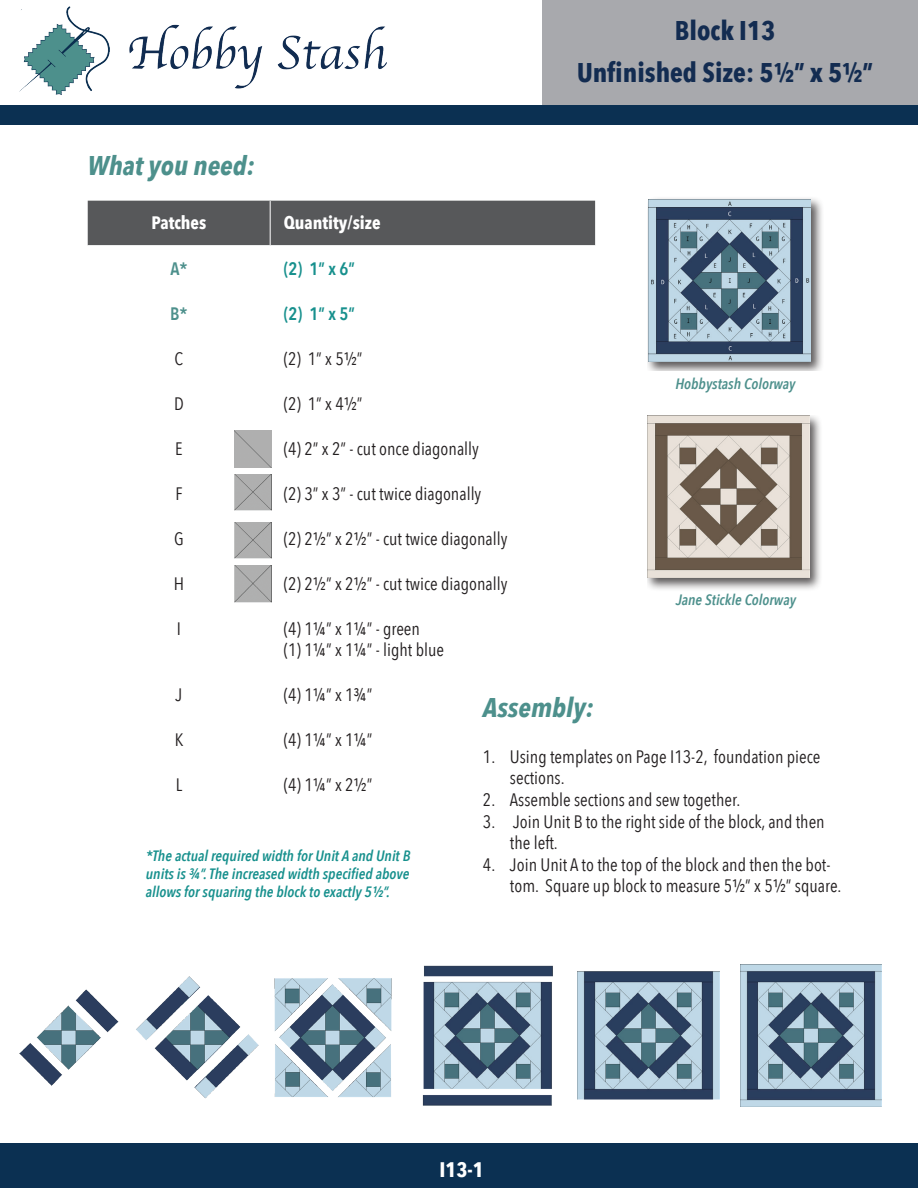
<style>
.page{position:relative;width:918px;height:1188px;background:#fff}
.page>*{position:absolute;margin:0;border:0;box-sizing:border-box;transform-origin:0 0}
.t1{font:700 27px/42px "Avenir Next Condensed";color:#132c51;text-align:center}
.t2{font:italic 700 27px "Avenir Next Condensed";color:#4d908c}
.t3{font:700 21px "Avenir Next Condensed";color:#fff}
.t4{font:18px/21.6px "Avenir Next Condensed";color:#231f20}
.t5{font:700 18px "Avenir Next Condensed";color:#fff}
.t6{font:600 18px "Avenir Next Condensed";color:#17908d}
.t7{font:600 18px "Avenir Next Condensed";color:#4d908c}
.t8{font:italic 600 15px/18px "Avenir Next Condensed";color:#17908d;text-align:justify}
.t9{font:italic 600 15px "Avenir Next Condensed";color:#4d908c}
</style>
<div class="page">
<div style="left:0;top:1144px;width:918px;height:44px;background:#0b3052"></div>
<div style="left:0;top:105px;width:918px;height:19px;background:#0b3052"></div>
<div style="left:88px;top:201px;width:507px;height:44px;background:#57585a"></div>
<hr style="left:270px;top:201px;width:1px;height:44px;background:#fff">
<div style="left:647px;top:196px;width:177px;height:175px;background:#231f20;opacity:.75"></div>
<img style="left:648px;top:199px;width:162px;height:162px">
<div style="left:647px;top:416px;width:176px;height:176px;background:#231f20;opacity:.75"></div>
<img style="left:647px;top:416px;width:162px;height:162px">
<img style="left:19px;top:6px;width:368px;height:89px">
<div style="left:542px;top:0;width:376px;height:105px;background:#a8a9ad"></div>
<img style="left:578px;top:971px;width:142px;height:129px">
<img style="left:422px;top:965px;width:131px;height:141px">
<img style="left:740px;top:965px;width:142px;height:142px">
<img style="left:234px;top:430px;width:38px;height:38px">
<img style="left:274px;top:978px;width:118px;height:120px">
<img style="left:234px;top:474px;width:38px;height:37px">
<img style="left:234px;top:522px;width:38px;height:37px">
<img style="left:234px;top:566px;width:38px;height:36px">
<img style="left:139px;top:976px;width:120px;height:123px">
<img style="left:19px;top:989px;width:120px;height:97px">
<h1 class="t1" style="left:577px;top:9px;width:298px">Block I13<br>Unfinished Size: 5½” x 5½”</h1>
<h1 class="t2" style="left:87px;top:149px;width:169px">What you need:</h1>
<p class="t5" style="left:152px;top:212px;width:56px">Patches</p>
<p class="t5" style="left:284px;top:212px;width:98px">Quantity/size</p>
<p class="t7" style="left:170px;top:253px;width:19px">A*</p>
<p class="t6" style="left:284px;top:253px;width:73px">(2) 1” x 6”</p>
<p class="t7" style="left:170px;top:298px;width:19px">B*</p>
<p class="t6" style="left:284px;top:298px;width:73px">(2) 1” x 5”</p>
<p class="t4" style="left:175px;top:347px;width:10px">C</p>
<p class="t4" style="left:284px;top:347px;width:80px">(2) 1” x 5½”</p>
<p class="t4" style="left:174px;top:392px;width:11px">D</p>
<p class="t4" style="left:284px;top:392px;width:80px">(2) 1” x 4½”</p>
<p class="t4" style="left:175px;top:437px;width:9px">E</p>
<p class="t4" style="left:284px;top:437px;width:197px">(4) 2” x 2” - cut once diagonally</p>
<p class="t4" style="left:175px;top:482px;width:9px">F</p>
<p class="t4" style="left:284px;top:482px;width:199px">(2) 3” x 3” - cut twice diagonally</p>
<p class="t4" style="left:174px;top:527px;width:11px">G</p>
<p class="t4" style="left:284px;top:527px;width:225px">(2) 2½” x 2½” - cut twice diagonally</p>
<p class="t4" style="left:174px;top:572px;width:12px">H</p>
<p class="t4" style="left:284px;top:572px;width:225px">(2) 2½” x 2½” - cut twice diagonally</p>
<p class="t4" style="left:177px;top:617px;width:6px">I</p>
<p class="t4" style="left:284px;top:617px;width:162px">(4) 1¼” x 1¼” - green<br>(1) 1¼” x 1¼” - light blue</p>
<p class="t4" style="left:176px;top:683px;width:8px">J</p>
<p class="t4" style="left:284px;top:683px;width:90px">(4) 1¼” x 1¾”</p>
<p class="t4" style="left:175px;top:728px;width:10px">K</p>
<p class="t4" style="left:284px;top:728px;width:90px">(4) 1¼” x 1¼”</p>
<p class="t4" style="left:176px;top:773px;width:8px">L</p>
<p class="t4" style="left:284px;top:773px;width:90px">(4) 1¼” x 2½”</p>
<p class="t9" style="left:675px;top:375px;width:122px">Hobbystash Colorway</p>
<p class="t9" style="left:676px;top:591px;width:122px">Jane Stickle Colorway</p>
<h1 class="t2" style="left:483px;top:691px;width:112px">Assembly:</h1>
<p class="t4" style="left:510px;top:745px;width:312px;text-indent:-27px">1. Using templates on Page I13-2, foundation piece sections.</p>
<p class="t4" style="left:483px;top:788px;width:259px">2. Assemble sections and sew together.</p>
<p class="t4" style="left:510px;top:810px;width:316px;text-indent:-27px">3. Join Unit B to the right side of the block, and then the left.</p>
<p class="t4" style="left:510px;top:853px;width:333px;text-indent:-27px">4. Join Unit A to the top of the block and then the bot&shy;tom. Square up block to measure 5½” x 5½” square.</p>
<p class="t8" style="left:146px;top:846px;width:266px">*The actual required width for Unit A and Unit B units is ¾”. The increased width specified above allows for squaring the block to exactly 5½”.</p>
<p class="t3" style="left:440px;top:1156px;width:46px">I13-1</p>
</div>
